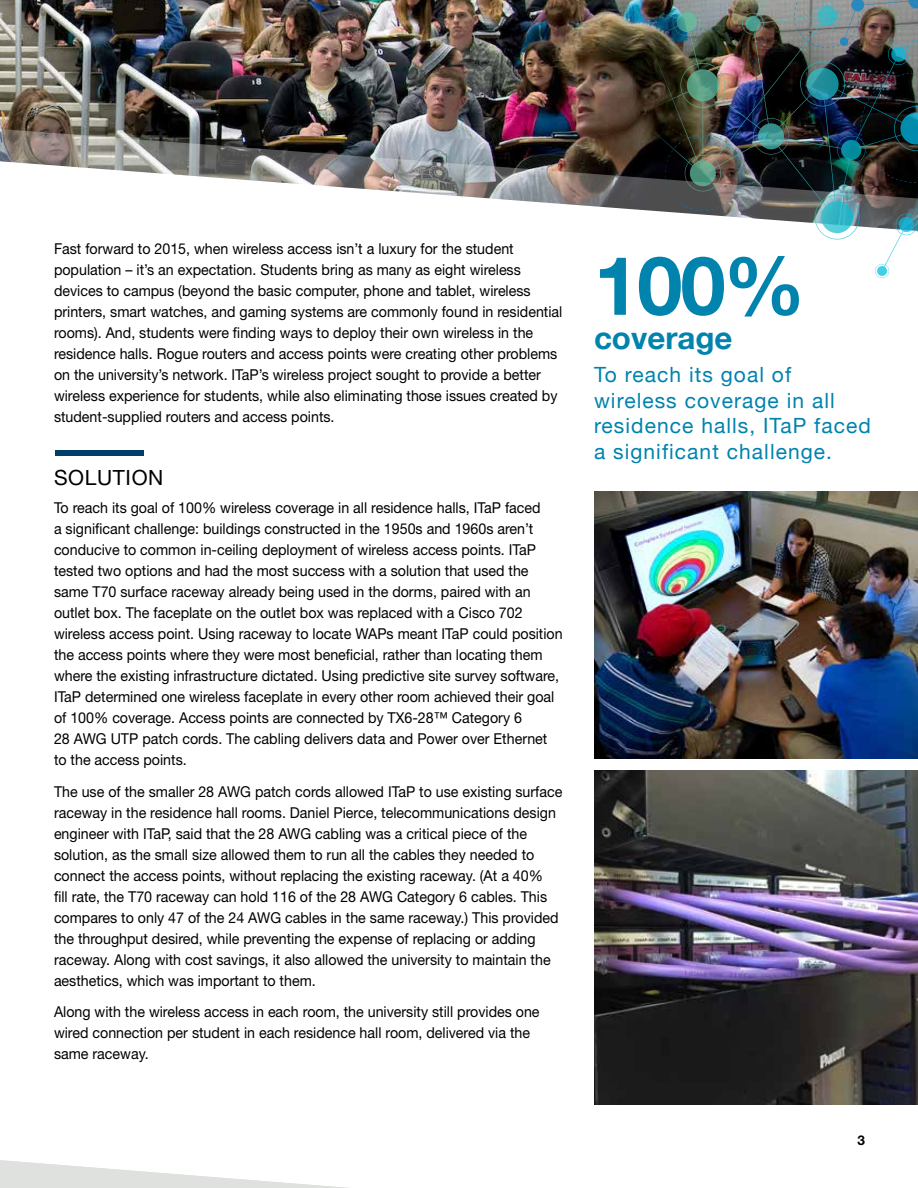
<style>
.page{position:relative;width:918px;height:1188px;background:#fff}
.page>*{position:absolute;margin:0;border:0;box-sizing:border-box;transform-origin:0 0}
.t1{font:700 81.45px "Helvetica Neue";color:#0083ad}
.t2{font:700 31.35px "Helvetica Neue";color:#0083ad}
.t3{font:21px/25.5px "Helvetica Neue";letter-spacing:.05em;color:#0083ad}
.t4{font:21px "Helvetica Neue LT Std";letter-spacing:.03em;color:#000}
.t5{font:15px/21px "Helvetica Neue LT Std";color:#000;scale:.95 1}
.t6{font:700 13.5px "Helvetica Neue LT Std";color:#000}
</style>
<div class="page">
<svg style="left:0;top:1160px;width:349px;height:28px"></svg>
<div style="left:55px;top:450px;width:89px;height:6px;background:#003e6a"></div>
<img style="left:0;top:0;width:918px;height:199px">
<img style="left:594px;top:492px;width:324px;height:266px">
<img style="left:594px;top:770px;width:324px;height:335px">
<img style="left:624px;top:0;width:293px;height:241px">
<img style="left:649px;top:30px;width:110px;height:181px">
<img style="left:860px;top:73px;width:58px;height:110px">
<img style="left:794px;top:0;width:124px;height:48px">
<p class="t5" style="left:54px;top:238px;width:537px">Fast forward to 2015, when wireless access isn’t a luxury for the student population – it’s an expectation. Students bring as many as eight wireless devices to campus (beyond the basic computer, phone and tablet, wireless printers, smart watches, and gaming systems are commonly found in residential rooms). And, students were finding ways to deploy their own wireless in the residence halls. Rogue routers and access points were creating other problems on the university’s network. ITaP’s wireless project sought to provide a better wireless experience for students, while also eliminating those issues created by student-supplied routers and access points.</p>
<h3 class="t4" style="left:54px;top:465px;width:111px">SOLUTION</h3>
<p class="t5" style="left:54px;top:497px;width:537px">To reach its goal of 100% wireless coverage in all residence halls, ITaP faced<br>a significant challenge: buildings constructed in the 1950s and 1960s aren’t conducive to common in-ceiling deployment of wireless access points. ITaP tested two options and had the most success with a solution that used the same T70 surface raceway already being used in the dorms, paired with an outlet box. The faceplate on the outlet box was replaced with a Cisco 702 wireless access point. Using raceway to locate WAPs meant ITaP could position the access points where they were most beneficial, rather than locating them where the existing infrastructure dictated. Using predictive site survey software, ITaP determined one wireless faceplate in every other room achieved their goal of 100% coverage. Access points are connected by TX6-28™ Category 6<br>28 AWG UTP patch cords. The cabling delivers data and Power over Ethernet to the access points.</p>
<p class="t5" style="left:54px;top:781px;width:537px">The use of the smaller 28 AWG patch cords allowed ITaP to use existing surface raceway in the residence hall rooms. Daniel Pierce, telecommunications design engineer with ITaP, said that the 28 AWG cabling was a critical piece of the solution, as the small size allowed them to run all the cables they needed to connect the access points, without replacing the existing raceway. (At a 40%<br>fill rate, the T70 raceway can hold 116 of the 28 AWG Category 6 cables. This compares to only 47 of the 24 AWG cables in the same raceway.) This provided the throughput desired, while preventing the expense of replacing or adding raceway. Along with cost savings, it also allowed the university to maintain the aesthetics, which was important to them.</p>
<p class="t5" style="left:54px;top:1001px;width:513px">Along with the wireless access in each room, the university still provides one wired connection per student in each residence hall room, delivered via the same raceway.</p>
<h1 class="t1" style="left:594px;top:222px;width:213px">100%</h1>
<h2 class="t2" style="left:594px;top:313px;width:140px">coverage</h2>
<h3 class="t3" style="left:594px;top:363px;width:278px">To reach its goal of wireless coverage in all residence halls, ITaP faced a significant challenge.</h3>
<p class="t6" style="left:858px;top:1131px;width:9px">3</p>
</div>
